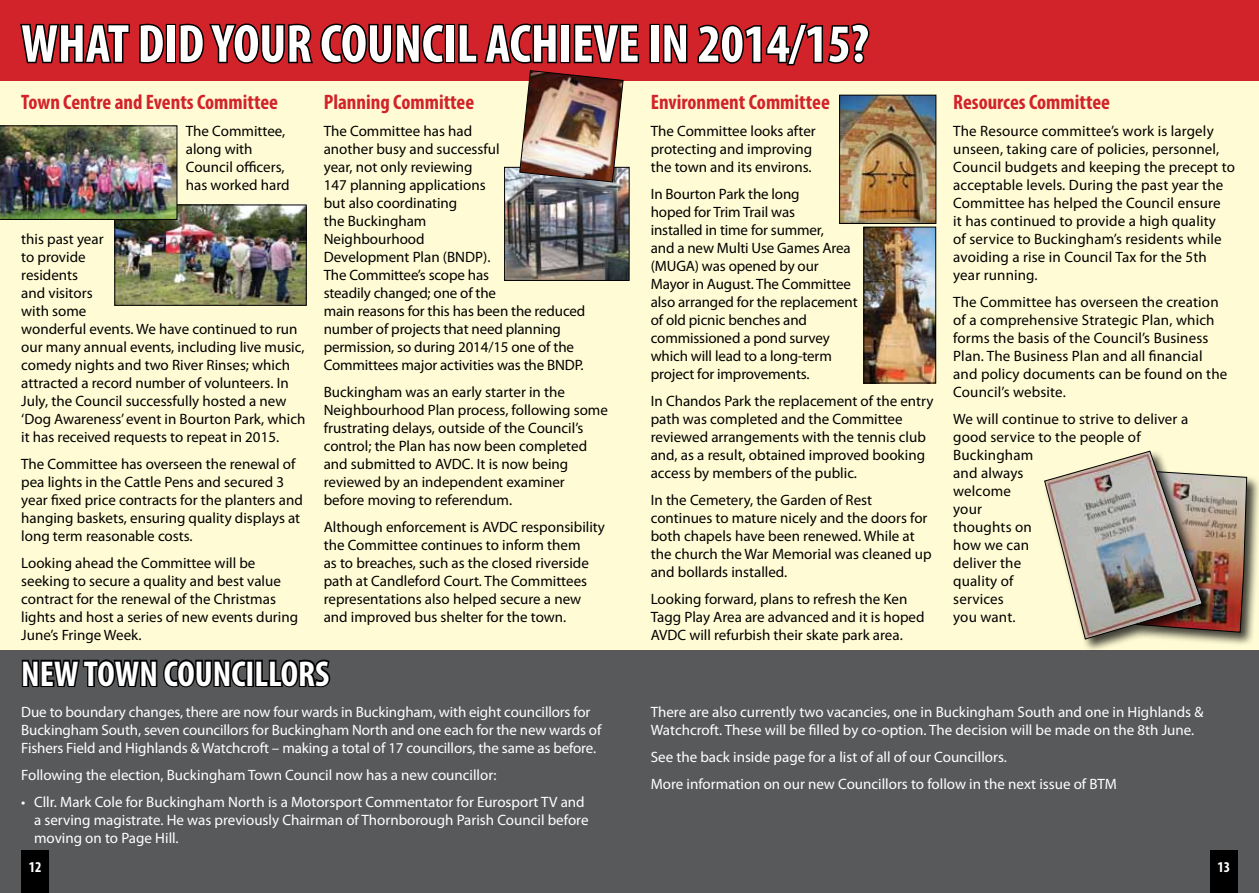
<style>
.page{position:relative;width:1259px;height:893px;background:#fff}
.page>*{position:absolute;margin:0;border:0;box-sizing:border-box;transform-origin:0 0}
.t1{font:700 condensed 54px "Myriad Pro";color:#fff}
.t2{font:700 condensed 36px "Myriad Pro";color:#fff}
.t3{font:700 condensed 21px "Myriad Pro";color:#d2232a}
.t4{font:15px/18px "Myriad Pro";color:#000}
.t5{font:15px/18px "Myriad Pro";color:#fff}
.t6{font:700 condensed 15px "Myriad Pro";color:#fff}
</style>
<div class="page">
<div style="left:0;top:71px;width:1259px;height:822px;background:#fffcd5"></div>
<div style="left:0;top:0;width:1259px;height:81px;background:#d2232a"></div>
<svg style="left:20px;top:23px;width:110px;height:41px"></svg>
<svg style="left:139px;top:23px;width:27px;height:41px"></svg>
<div style="left:166px;top:24px;width:10px;height:39px;border:3px solid #000"></div>
<svg style="left:179px;top:23px;width:267px;height:41px"></svg>
<div style="left:445px;top:24px;width:10px;height:39px;border:3px solid #000"></div>
<div style="left:649px;top:24px;width:10px;height:39px;border:3px solid #000"></div>
<svg style="left:662px;top:23px;width:26px;height:41px"></svg>
<svg style="left:697px;top:23px;width:173px;height:43px"></svg>
<div style="left:0;top:651px;width:1259px;height:242px;background:#58595b"></div>
<svg style="left:20px;top:650px;width:312px;height:38px"></svg>
<div style="left:21px;top:850px;width:28px;height:43px;background:#000"></div>
<div style="left:1210px;top:850px;width:27px;height:43px;background:#000"></div>
<img style="left:116px;top:207px;width:189px;height:97px">
<div style="left:114px;top:205px;width:193px;height:101px;border:1px solid #000"></div>
<img style="left:0;top:125px;width:177px;height:95px">
<img style="left:506px;top:183px;width:121px;height:96px">
<div style="left:504px;top:167px;width:125px;height:114px;border:1px solid #000"></div>
<img style="left:458px;top:23px;width:182px;height:160px">
<img style="left:841px;top:97px;width:93px;height:125px">
<div style="left:839px;top:95px;width:97px;height:129px;border:1px solid #000"></div>
<img style="left:865px;top:229px;width:69px;height:152px">
<div style="left:863px;top:227px;width:73px;height:156px;border:1px solid #000"></div>
<div style="left:1133px;top:469px;width:126px;height:177px;background:#000;opacity:.75"></div>
<div style="left:1043px;top:450px;width:173px;height:203px;background:#000;opacity:.75"></div>
<img style="left:1043px;top:450px;width:204px;height:190px">
<h1 class="t1" style="left:21px;top:10px;width:849px">WHAT DID YOUR COUNCIL ACHIEVE IN 2014/15?</h1>
<h3 class="t3" style="left:21px;top:89px;width:258px">Town Centre and Events Committee</h3>
<p class="t4" style="left:186px;top:122px;width:105px">The Committee, along with<br>Council officers, has worked hard</p>
<h3 class="t3" style="left:324px;top:89px;width:152px">Planning Committee</h3>
<p class="t4" style="left:324px;top:122px;width:263px">The Committee has had<br>another busy and successful<br>year, not only reviewing<br>147 planning applications<br>but also coordinating<br>the Buckingham<br>Neighbourhood<br>Development Plan (BNDP).<br>The Committee’s scope has<br>steadily changed; one of the<br>main reasons for this has been the reduced number of projects that need planning permission, so during 2014/15 one of the<br>Committees major activities was the BNDP.</p>
<p class="t4" style="left:324px;top:383px;width:286px">Buckingham was an early starter in the Neighbourhood Plan process, following some frustrating delays, outside of the Council’s control; the Plan has now been completed and submitted to AVDC. It is now being reviewed by an independent examiner before moving to referendum.</p>
<p class="t4" style="left:324px;top:518px;width:283px">Although enforcement is AVDC responsibility the Committee continues to inform them<br>as to breaches, such as the closed riverside path at Candleford Court. The Committees representations also helped secure a new and improved bus shelter for the town.</p>
<h3 class="t3" style="left:651px;top:89px;width:181px">Environment Committee</h3>
<p class="t4" style="left:651px;top:122px;width:166px">The Committee looks after protecting and improving the town and its environs.</p>
<p class="t4" style="left:651px;top:185px;width:208px">In Bourton Park the long<br>hoped for Trim Trail was<br>installed in time for summer,<br>and a new Multi Use Games Area (MUGA) was opened by our<br>Mayor in August. The Committee also arranged for the replacement of old picnic benches and commissioned a pond survey which will lead to a long-term project for improvements.</p>
<p class="t4" style="left:651px;top:392px;width:284px">In Chandos Park the replacement of the entry path was completed and the Committee reviewed arrangements with the tennis club and, as a result, obtained improved booking access by members of the public.</p>
<p class="t4" style="left:651px;top:491px;width:282px">In the Cemetery, the Garden of Rest continues to mature nicely and the doors for both chapels have been renewed. While at the church the War Memorial was cleaned up and bollards installed.</p>
<p class="t4" style="left:651px;top:590px;width:275px">Looking forward, plans to refresh the Ken<br>Tagg Play Area are advanced and it is hoped<br>AVDC will refurbish their skate park area.</p>
<p class="t4" style="left:21px;top:230px;width:286px">this past year<br>to provide<br>residents<br>and visitors<br>with some<br>wonderful events. We have continued to run our many annual events, including live music, comedy nights and two River Rinses; which attracted a record number of volunteers. In<br>July, the Council successfully hosted a new ‘Dog Awareness’ event in Bourton Park, which it has received requests to repeat in 2015.</p>
<p class="t4" style="left:21px;top:455px;width:283px">The Committee has overseen the renewal of pea lights in the Cattle Pens and secured 3 year fixed price contracts for the planters and hanging baskets, ensuring quality displays at long term reasonable costs.</p>
<p class="t4" style="left:21px;top:554px;width:278px">Looking ahead the Committee will be seeking to secure a quality and best value contract for the renewal of the Christmas lights and host a series of new events during June’s Fringe Week.</p>
<h3 class="t3" style="left:953px;top:89px;width:158px">Resources Committee</h3>
<p class="t4" style="left:953px;top:122px;width:283px">The Resource committee’s work is largely unseen, taking care of policies, personnel, Council budgets and keeping the precept to acceptable levels. During the past year the Committee has helped the Council ensure<br>it has continued to provide a high quality<br>of service to Buckingham’s residents while avoiding a rise in Council Tax for the 5th year running.</p>
<p class="t4" style="left:953px;top:293px;width:276px">The Committee has overseen the creation of a comprehensive Strategic Plan, which forms the basis of the Council’s Business Plan. The Business Plan and all financial and policy documents can be found on the Council’s website.</p>
<p class="t4" style="left:953px;top:410px;width:236px">We will continue to strive to deliver a good service to the people of<br>Buckingham<br>and always<br>welcome<br>your<br>thoughts on<br>how we can<br>deliver the<br>quality of<br>services<br>you want.</p>
<h2 class="t2" style="left:21px;top:651px;width:310px">NEW TOWN COUNCILLORS</h2>
<p class="t5" style="left:21px;top:703px;width:581px">Due to boundary changes, there are now four wards in Buckingham, with eight councillors for<br>Buckingham South, seven councillors for Buckingham North and one each for the new wards of<br>Fishers Field and Highlands &amp; Watchcroft – making a total of 17 councillors, the same as before.</p>
<p class="t5" style="left:21px;top:766px;width:477px">Following the election, Buckingham Town Council now has a new councillor:</p>
<p class="t5" style="left:34px;top:793px;width:556px;text-indent:-13px">• Cllr. Mark Cole for Buckingham North is a Motorsport Commentator for Eurosport TV and a serving magistrate. He was previously Chairman of Thornborough Parish Council before moving on to Page Hill.</p>
<p class="t6" style="left:29px;top:857px;width:14px">12</p>
<p class="t6" style="left:1217px;top:857px;width:14px">13</p>
<p class="t5" style="left:651px;top:703px;width:554px">There are also currently two vacancies, one in Buckingham South and one in Highlands &amp;<br>Watchcroft. These will be filled by co-option. The decision will be made on the 8th June.</p>
<p class="t5" style="left:651px;top:743px;width:468px;line-height:27px">See the back inside page for a list of all of our Councillors.<br>More information on our new Councillors to follow in the next issue of BTM</p>
</div>
